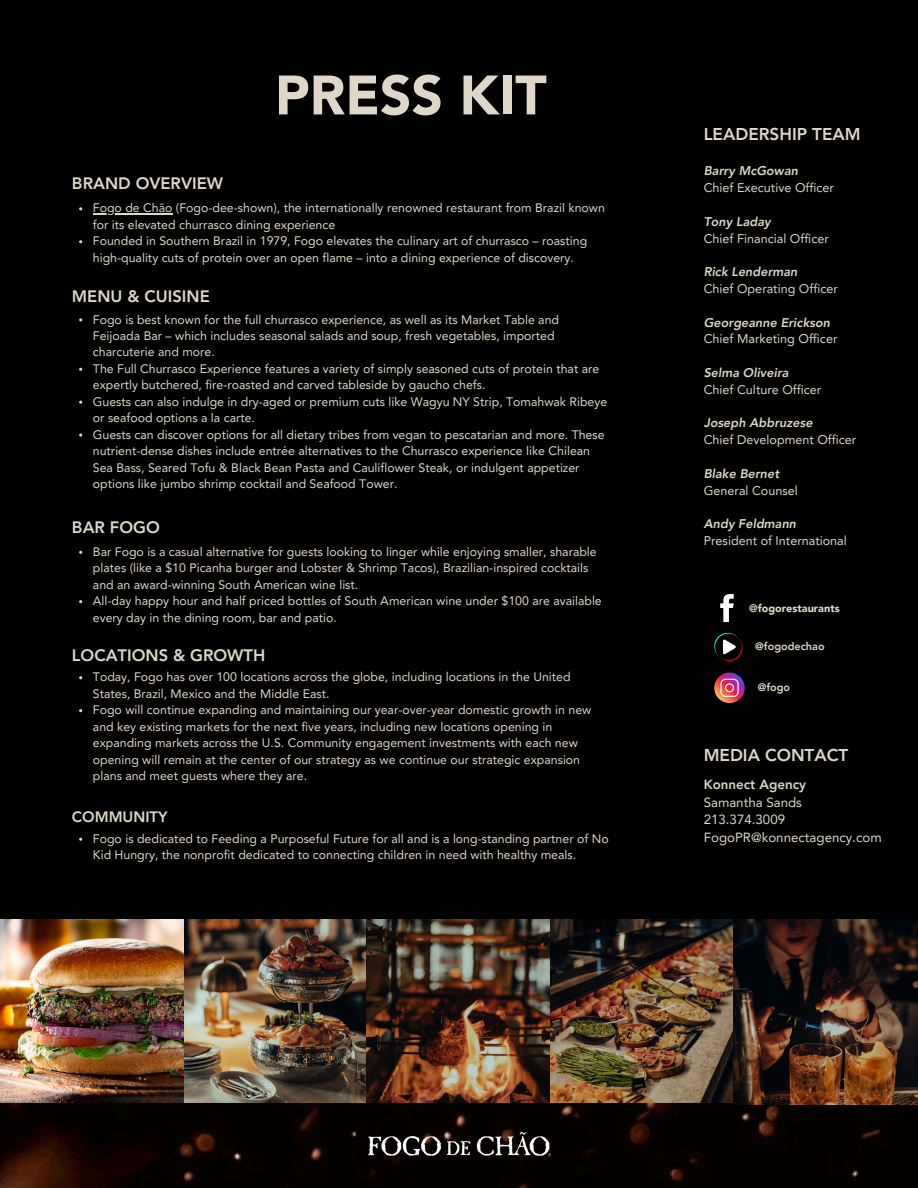
<style>
.page{position:relative;width:918px;height:1188px;background:#fff}
.page>*{position:absolute;margin:0;border:0;box-sizing:border-box;transform-origin:0 0}
.t1{font:900 55.05px "Avenir LT Pro";color:#dfd7c9}
.t2{font:800 17.1px "Avenir LT Pro";color:#dfd7c9}
.t3{font:800 16.5px "Avenir LT Pro";color:#dfd7c9}
.t4{font:800 15px "Avenir LT Pro";color:#dfd7c9}
.t5{font:13.35px/17.7px "Avenir LT Pro";color:#dfd7c9}
.t6{font:12.6px/16.8px "Avenir LT Pro";color:#dfd7c9}
.t7{font:12.3px/16.5px "Avenir LT Pro";color:#dfd7c9}
.t8{font:800 10.8px "Avenir LT Pro";color:#dfd7c9}
.t9{font:900 10.8px "Avenir LT Pro";color:#dfd7c9}
.s1{font-weight:800;font-style:italic}
.s2{font-weight:800}
</style>
<div class="page">
<img style="left:0;top:1104px;width:918px;height:84px">
<div style="left:0;top:0;width:918px;height:932px;background:#000"></div>
<img style="left:368px;top:1121px;width:182px;height:45px">
<img style="left:0;top:920px;width:918px;height:184px">
<svg style="left:714px;top:673px;width:31px;height:30px"></svg>
<svg style="left:720px;top:594px;width:14px;height:28px"></svg>
<svg style="left:714px;top:633px;width:28px;height:28px"></svg>
<hr style="left:93px;top:213px;width:80px;height:2px;background:#dfd7c9">
<p class="t1" style="left:275px;top:73px;width:273px">PRESS KIT</p>
<h3 class="t3" style="left:72px;top:176px;width:153px">BRAND OVERVIEW</h3>
<p class="t7" style="left:93px;top:201px;width:513px">Fogo de Chão (Fogo-dee-shown), the internationally renowned restaurant from Brazil known for its elevated churrasco dining experience<br>Founded in Southern Brazil in 1979, Fogo elevates the culinary art of churrasco – roasting high-quality cuts of protein over an open flame – into a dining experience of discovery.</p>
<h3 class="t3" style="left:72px;top:289px;width:139px">MENU &amp; CUISINE</h3>
<p class="t7" style="left:93px;top:312px;width:516px">Fogo is best known for the full churrasco experience, as well as its Market Table and Feijoada Bar – which includes seasonal salads and soup, fresh vegetables, imported charcuterie and more.<br>The Full Churrasco Experience features a variety of simply seasoned cuts of protein that are expertly butchered, fire-roasted and carved tableside by gaucho chefs.<br>Guests can also indulge in dry-aged or premium cuts like Wagyu NY Strip, Tomahwak Ribeye or seafood options a la carte.<br>Guests can discover options for all dietary tribes from vegan to pescatarian and more. These nutrient-dense dishes include entrée alternatives to the Churrasco experience like Chilean Sea Bass, Seared Tofu &amp; Black Bean Pasta and Cauliflower Steak, or indulgent appetizer options like jumbo shrimp cocktail and Seafood Tower.</p>
<h3 class="t3" style="left:72px;top:521px;width:89px">BAR FOGO</h3>
<p class="t7" style="left:93px;top:545px;width:510px">Bar Fogo is a casual alternative for guests looking to linger while enjoying smaller, sharable plates (like a $10 Picanha burger and Lobster &amp; Shrimp Tacos), Brazilian-inspired cocktails and an award-winning South American wine list.<br>All-day happy hour and half priced bottles of South American wine under $100 are available every day in the dining room, bar and patio.</p>
<h3 class="t3" style="left:72px;top:648px;width:195px">LOCATIONS &amp; GROWTH</h3>
<p class="t7" style="left:93px;top:670px;width:500px">Today, Fogo has over 100 locations across the globe, including locations in the United States, Brazil, Mexico and the Middle East.<br>Fogo will continue expanding and maintaining our year-over-year domestic growth in new and key existing markets for the next five years, including new locations opening in expanding markets across the U.S. Community engagement investments with each new opening will remain at the center of our strategy as we continue our strategic expansion plans and meet guests where they are.</p>
<p class="t4" style="left:72px;top:811px;width:97px">COMMUNITY</p>
<p class="t7" style="left:93px;top:831px;width:517px">Fogo is dedicated to Feeding a Purposeful Future for all and is a long-standing partner of No<br>Kid Hungry, the nonprofit dedicated to connecting children in need with healthy meals.</p>
<h4 class="t2" style="left:704px;top:127px;width:158px">LEADERSHIP TEAM</h4>
<h4 class="t6" style="left:704px;top:164px;width:132px"><span class="s1">Barry McGowan<br></span>Chief Executive Officer</h4>
<p class="t6" style="left:704px;top:214px;width:127px"><span class="s1">Tony Laday<br></span>Chief Financial Officer</p>
<p class="t6" style="left:704px;top:265px;width:136px"><span class="s1">Rick Lenderman<br></span>Chief Operating Officer</p>
<p class="t6" style="left:704px;top:315px;width:135px"><span class="s1">Georgeanne Erickson<br></span>Chief Marketing Officer</p>
<p class="t6" style="left:704px;top:365px;width:119px"><span class="s1">Selma Oliveira<br></span>Chief Culture Officer</p>
<p class="t6" style="left:704px;top:416px;width:154px"><span class="s1">Joseph Abbruzese<br></span>Chief Development Officer</p>
<p class="t6" style="left:704px;top:466px;width:96px"><span class="s1">Blake Bernet<br></span>General Counsel</p>
<h2 class="t6" style="left:704px;top:517px;width:145px"><span class="s1">Andy Feldmann<br></span>President of International</h2>
<h4 class="t9" style="left:749px;top:604px;width:92px">@fogorestaurants</h4>
<h4 class="t8" style="left:755px;top:642px;width:71px">@fogodechao</h4>
<h4 class="t8" style="left:758px;top:683px;width:34px">@fogo</h4>
<p class="t2" style="left:704px;top:749px;width:146px">MEDIA CONTACT</p>
<h4 class="t5" style="left:704px;top:777px;width:179px"><span class="s2">Konnect Agency<br></span>Samantha Sands<br>213.374.3009<br>FogoPR@konnectagency.com</h4>
</div>
